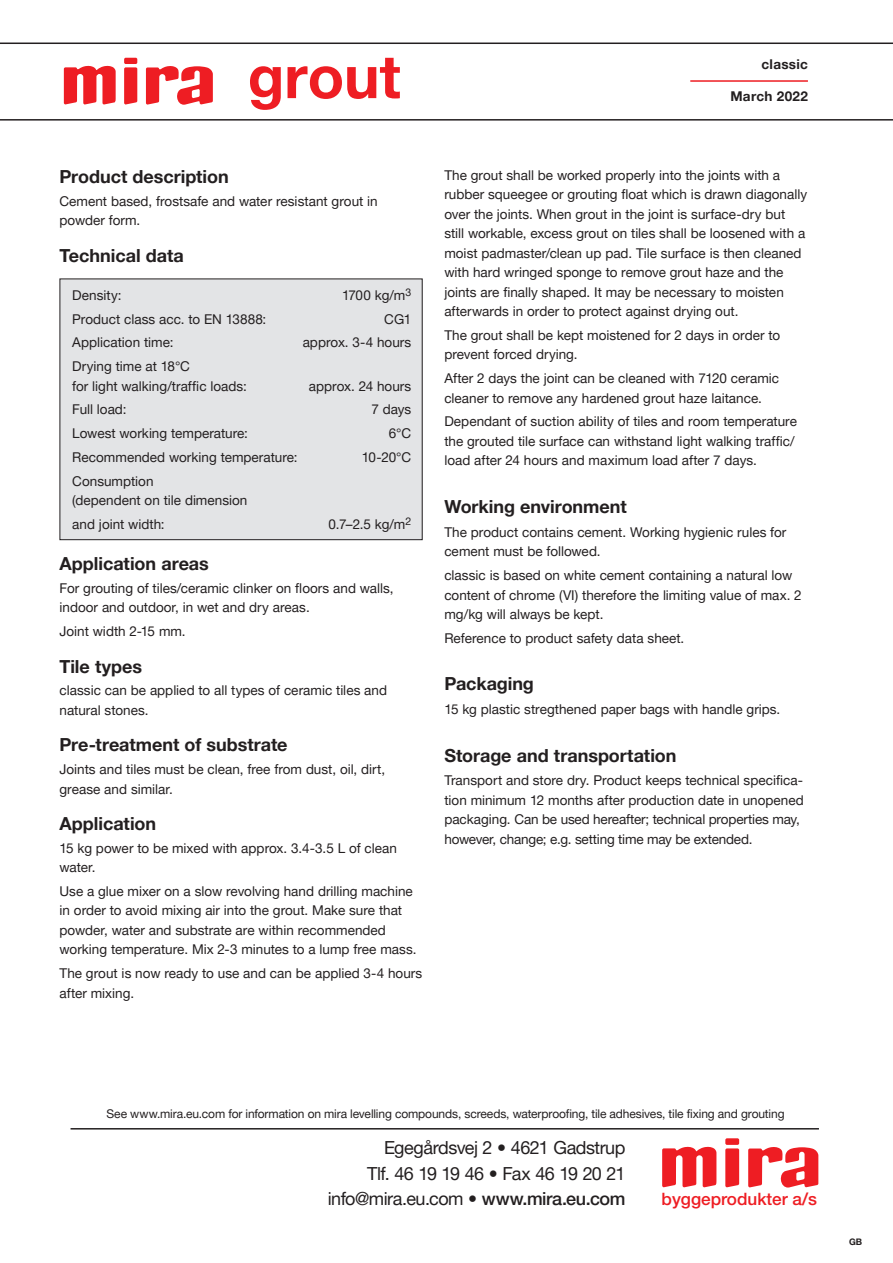
<style>
.page{position:relative;width:893px;height:1263px;background:#fff}
.page>*{position:absolute;margin:0;border:0;box-sizing:border-box;transform-origin:0 0}
.t1{font:700 60px "Helvetica Neue LT Pro";color:#ee1d23}
.t2{font:700 18px "Helvetica Neue LT Pro";letter-spacing:-.005em;color:#231f20}
.t3{font:18px/25.2px "Helvetica Neue LT Pro";letter-spacing:-.025em;color:#231f20;text-align:right}
.t4{font:500 17.1px "Helvetica Neue LT Pro";color:#ee1d23}
.t5{font:13.5px/19.5px "Helvetica Neue LT Pro";color:#231f20}
.t6{font:700 13.5px "Helvetica Neue LT Pro";letter-spacing:.02em;color:#231f20}
.t7{font:12px "Helvetica Neue LT Pro";letter-spacing:-.01em;color:#231f20}
.t8{font:700 9px "Helvetica Neue LT Pro";color:#231f20}
.s1{font-weight:500}
</style>
<div class="page">
<div style="left:60px;top:279px;width:362px;height:261px;background:#e3e4e6"></div>
<div style="left:60px;top:279px;width:363px;height:261px;border:1px solid #231f20"></div>
<hr style="left:0;top:119px;width:893px;height:2px;background:#231f20">
<hr style="left:0;top:43px;width:893px;height:1px;background:#231f20">
<hr style="left:71px;top:1128px;width:748px;height:1px;background:#231f20">
<svg style="left:124px;top:67px;width:13px;height:37px"></svg>
<div style="left:124px;top:58px;width:13px;height:6px;background:#ee1d23;border-radius:2px"></div>
<svg style="left:64px;top:65px;width:52px;height:39px"></svg>
<svg style="left:146px;top:66px;width:67px;height:39px"></svg>
<svg style="left:725px;top:1148px;width:14px;height:39px"></svg>
<div style="left:725px;top:1138px;width:14px;height:7px;background:#ee1d23;border-radius:2px"></div>
<svg style="left:662px;top:1146px;width:55px;height:41px"></svg>
<svg style="left:748px;top:1147px;width:70px;height:40px"></svg>
<hr style="left:690px;top:80px;width:118px;height:2px;background:#ee1d23">
<h1 class="t1" style="left:248px;top:40px;width:154px">grout</h1>
<p class="t6" style="left:762px;top:55px;width:48px">classic</p>
<p class="t6" style="left:730px;top:88px;width:79px">March 2022</p>
<h2 class="t2" style="left:60px;top:165px;width:171px">Product description</h2>
<p class="t5" style="left:60px;top:191px;width:320px">Cement based, frostsafe and water resistant grout in powder form.</p>
<h2 class="t2" style="left:60px;top:244px;width:126px">Technical data</h2>
<p class="t5" style="left:72px;top:285px;width:51px">Density:</p>
<p class="t5" style="left:342px;top:285px;width:71px">1700 kg/m<sup>3</sup></p>
<p class="t5" style="left:72px;top:309px;width:196px">Product class acc. to EN 13888:</p>
<p class="t5" style="left:384px;top:309px;width:28px">CG1</p>
<p class="t5" style="left:72px;top:332px;width:103px">Application time:</p>
<p class="t5" style="left:303px;top:332px;width:110px">approx. 3-4 hours</p>
<p class="t5" style="left:72px;top:356px;width:176px">Drying time at 18°C<br>for light walking/traffic loads:</p>
<p class="t5" style="left:309px;top:376px;width:104px">approx. 24 hours</p>
<p class="t5" style="left:72px;top:399px;width:56px">Full load:</p>
<p class="t5" style="left:371px;top:399px;width:41px">7 days</p>
<p class="t5" style="left:72px;top:423px;width:177px">Lowest working temperature:</p>
<p class="t5" style="left:389px;top:423px;width:24px">6°C</p>
<p class="t5" style="left:72px;top:447px;width:227px">Recommended working temperature:</p>
<p class="t5" style="left:362px;top:447px;width:51px">10-20°C</p>
<p class="t5" style="left:72px;top:471px;width:177px">Consumption<br>(dependent on tile dimension</p>
<p class="t5" style="left:72px;top:514px;width:94px">and joint width:</p>
<p class="t5" style="left:328px;top:514px;width:84px">0.7–2.5 kg/m<sup>2</sup></p>
<h2 class="t2" style="left:60px;top:553px;width:151px">Application areas</h2>
<p class="t5" style="left:60px;top:578px;width:336px">For grouting of tiles/ceramic clinker on floors and walls, indoor and outdoor, in wet and dry areas.</p>
<p class="t5" style="left:60px;top:621px;width:128px">Joint width 2-15 mm.</p>
<h2 class="t2" style="left:60px;top:655px;width:84px">Tile types</h2>
<p class="t5" style="left:60px;top:680px;width:329px">classic can be applied to all types of ceramic tiles and natural stones.</p>
<h2 class="t2" style="left:60px;top:734px;width:230px">Pre-treatment of substrate</h2>
<p class="t5" style="left:60px;top:759px;width:327px">Joints and tiles must be clean, free from dust, oil, dirt, grease and similar.</p>
<h2 class="t2" style="left:60px;top:812px;width:98px">Application</h2>
<p class="t5" style="left:60px;top:838px;width:339px">15 kg power to be mixed with approx. 3.4-3.5 L of clean water.</p>
<p class="t5" style="left:60px;top:881px;width:359px">Use a glue mixer on a slow revolving hand drilling machine in order to avoid mixing air into the grout. Make sure that powder, water and substrate are within recommended working temperature. Mix 2-3 minutes to a lump free mass.</p>
<p class="t5" style="left:60px;top:963px;width:364px">The grout is now ready to use and can be applied 3-4 hours after mixing.</p>
<p class="t5" style="left:444px;top:165px;width:364px">The grout shall be worked properly into the joints with a rubber squeegee or grouting float which is drawn diagonally over the joints. When grout in the joint is surface-dry but still workable, excess grout on tiles shall be loosened with a moist padmaster/clean up pad. Tile surface is then cleaned with hard wringed sponge to remove grout haze and the joints are finally shaped. It may be necessary to moisten afterwards in order to protect against drying out.</p>
<p class="t5" style="left:444px;top:325px;width:337px">The grout shall be kept moistened for 2 days in order to prevent forced drying.</p>
<p class="t5" style="left:444px;top:368px;width:336px">After 2 days the joint can be cleaned with 7120 ceramic cleaner to remove any hardened grout haze laitance.</p>
<p class="t5" style="left:444px;top:411px;width:354px">Dependant of suction ability of tiles and room temperature the grouted tile surface can withstand light walking traffic/ load after 24 hours and maximum load after 7 days.</p>
<h2 class="t2" style="left:444px;top:495px;width:184px">Working environment</h2>
<p class="t5" style="left:444px;top:522px;width:344px">The product contains cement. Working hygienic rules for cement must be followed.</p>
<p class="t5" style="left:444px;top:565px;width:359px">classic is based on white cement containing a natural low content of chrome (VI) therefore the limiting value of max. 2 mg/kg will always be kept.</p>
<p class="t5" style="left:444px;top:628px;width:242px">Reference to product safety data sheet.</p>
<h2 class="t2" style="left:444px;top:673px;width:91px">Packaging</h2>
<p class="t5" style="left:444px;top:699px;width:337px">15 kg plastic stregthened paper bags with handle grips.</p>
<h2 class="t2" style="left:444px;top:744px;width:234px">Storage and transportation</h2>
<p class="t5" style="left:444px;top:770px;width:361px">Transport and store dry. Product keeps technical specifica&shy;tion minimum 12 months after production date in unopened packaging. Can be used hereafter; technical properties may, however, change; e.g. setting time may be extended.</p>
<p class="t7" style="left:107px;top:1107px;width:679px">See www.mira.eu.com for information on mira levelling compounds, screeds, waterproofing, tile adhesives, tile fixing and grouting</p>
<h2 class="t3" style="left:328px;top:1135px;width:299px">Egegårdsvej 2 • 4621 Gadstrup<br>Tlf. 46 19 19 46 • Fax 46 19 20 21 info@mira.eu.com • <span class="s1">www.mira.eu.com</span></h2>
<p class="t4" style="left:662px;top:1189px;width:157px">byggeprodukter a/s</p>
<p class="t8" style="left:849px;top:1236px;width:15px">GB</p>
</div>
